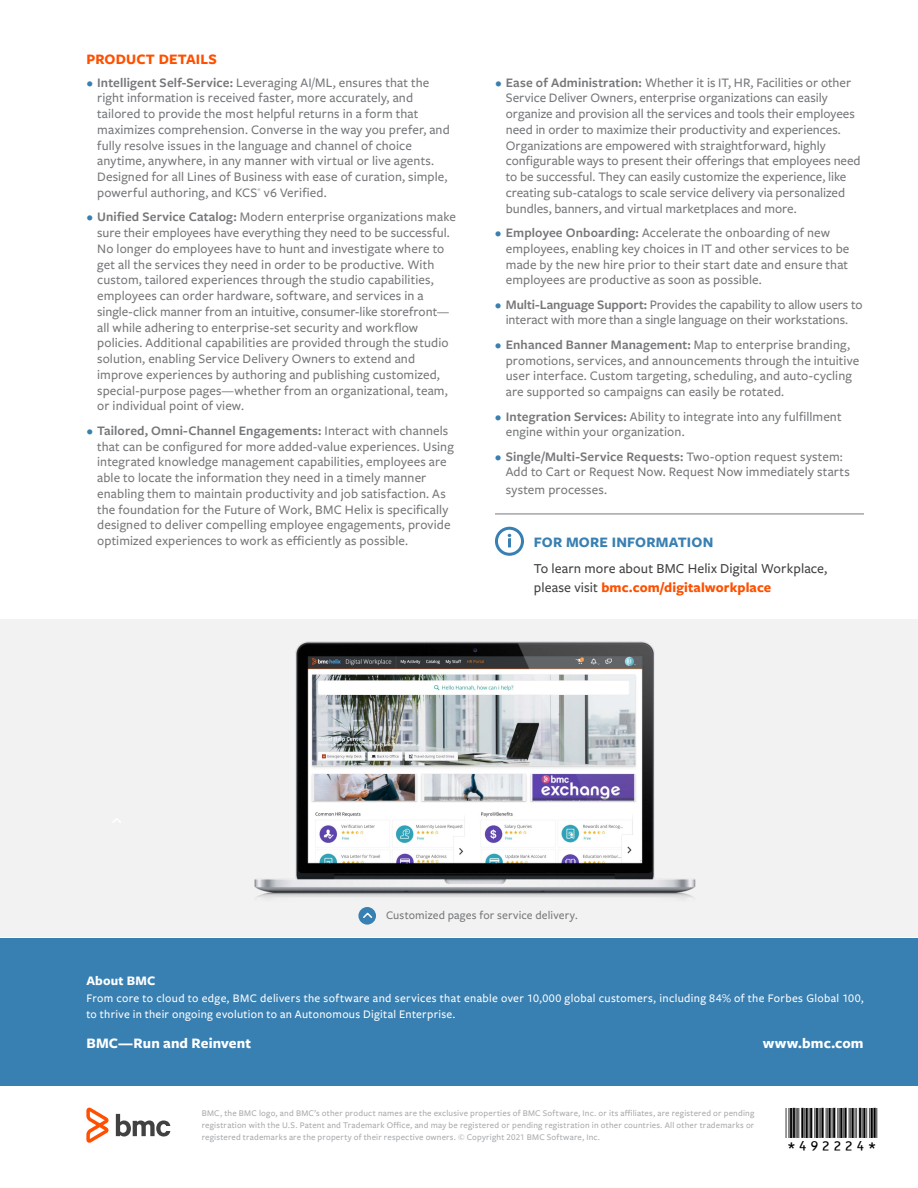
<style>
.page{position:relative;width:918px;height:1188px;background:#fff}
.page>*{position:absolute;margin:0;border:0;box-sizing:border-box;transform-origin:0 0}
.t1{font:30px "BC39 HI Tall HR";color:#000}
.t2{font:700 15px "Freight Sans Pro";letter-spacing:.005em;color:#fff}
.t3{font:700 15px "Freight Sans Pro";letter-spacing:.01em;color:#3980b2}
.t4{font:700 15px "Freight Sans Pro";letter-spacing:.01em;color:#fe5000}
.t5{font:500 14.25px/19.5px "Freight Sans Pro";letter-spacing:.01em;color:#414042}
.t6{font:500 13.5px/15.8px "Freight Sans Pro";letter-spacing:.005em;color:#75777a}
.t7{font:700 13.5px "Freight Sans Pro";letter-spacing:.015em;color:#fff}
.t8{font:500 12px/16.5px "Freight Sans Pro";letter-spacing:.025em;color:#fff}
.t9{font:500 12px "Freight Sans Pro";letter-spacing:.015em;color:#75777a}
.t10{font:500 9px/12px "Freight Sans Pro";letter-spacing:.02em;color:#a7a9ac;text-align:justify}
.t11{font:500 4.5px "Freight Sans Pro";color:#75777a}
.s1{font-weight:700;color:#3980b2}
.s2{font-weight:600}
.s3{font-weight:700;color:#fe5000}
</style>
<div class="page">
<div style="left:0;top:938px;width:918px;height:148px;background:#3980b2"></div>
<svg style="left:116px;top:1114px;width:54px;height:23px"></svg>
<svg style="left:86px;top:1108px;width:23px;height:35px"></svg>
<div style="left:0;top:620px;width:918px;height:318px;background:#f2f2f2"></div>
<img style="left:254px;top:641px;width:442px;height:258px">
<svg style="left:113px;top:818px;width:8px;height:5px"></svg>
<div style="left:358px;top:907px;width:18px;height:18px;background:#3980b2;border-radius:50%"></div>
<svg style="left:363px;top:912px;width:10px;height:6px"></svg>
<div style="left:495px;top:527px;width:29px;height:29px;border:3px solid #3980b2;border-radius:50%"></div>
<svg style="left:508px;top:534px;width:3px;height:13px"></svg>
<hr style="left:495px;top:514px;width:369px;height:1px;background:#75777a">
<p class="t4" style="left:86px;top:49px;width:132px">PRODUCT DETAILS</p>
<p class="t6" style="left:97px;top:74px;width:354px;text-indent:-11px"><span class="s1">•</span> <span class="s2">Intelligent Self-Service:</span> Leveraging AI/ML, ensures that the right information is received faster, more accurately, and tailored to provide the most helpful returns in a form that maximizes comprehension. Converse in the way you prefer, and fully resolve issues in the language and channel of choice anytime, anywhere, in any manner with virtual or live agents.<br>Designed for all Lines of Business with ease of curation, simple, powerful authoring, and KCS</p>
<p class="t11" style="left:258px;top:186px;width:5px">®</p>
<p class="t6" style="left:264px;top:184px;width:64px">v6 Verified.</p>
<p class="t6" style="left:97px;top:209px;width:360px;text-indent:-11px"><span class="s1">•</span> <span class="s2">Unified Service Catalog:</span> Modern enterprise organizations make sure their employees have everything they need to be successful.<br>No longer do employees have to hunt and investigate where to get all the services they need in order to be productive. With custom, tailored experiences through the studio capabilities, employees can order hardware, software, and services in a single-click manner from an intuitive, consumer-like storefront— all while adhering to enterprise-set security and workflow policies. Additional capabilities are provided through the studio solution, enabling Service Delivery Owners to extend and improve experiences by authoring and publishing customized, special-purpose pages—whether from an organizational, team, or individual point of view.</p>
<p class="t6" style="left:97px;top:422px;width:358px;text-indent:-11px"><span class="s1">•</span> <span class="s2">Tailored, Omni-Channel Engagements:</span> Interact with channels that can be configured for more added-value experiences. Using integrated knowledge management capabilities, employees are able to locate the information they need in a timely manner enabling them to maintain productivity and job satisfaction. As the foundation for the Future of Work, BMC Helix is specifically designed to deliver compelling employee engagements, provide optimized experiences to work as efficiently as possible.</p>
<p class="t6" style="left:506px;top:74px;width:356px;text-indent:-11px"><span class="s1">•</span> <span class="s2">Ease of Administration:</span> Whether it is IT, HR, Facilities or other Service Deliver Owners, enterprise organizations can easily organize and provision all the services and tools their employees need in order to maximize their productivity and experiences.<br>Organizations are empowered with straightforward, highly configurable ways to present their offerings that employees need to be successful. They can easily customize the experience, like creating sub-catalogs to scale service delivery via personalized bundles, banners, and virtual marketplaces and more.</p>
<p class="t6" style="left:506px;top:224px;width:345px;text-indent:-11px"><span class="s1">•</span> <span class="s2">Employee Onboarding:</span> Accelerate the onboarding of new employees, enabling key choices in IT and other services to be made by the new hire prior to their start date and ensure that employees are productive as soon as possible.</p>
<p class="t6" style="left:495px;top:296px;width:369px;text-align:center"><span class="s1">•</span> <span class="s2">Multi-Language Support:</span> Provides the capability to allow users to interact with more than a single language on their workstations.</p>
<p class="t6" style="left:506px;top:336px;width:355px;text-indent:-11px"><span class="s1">•</span> <span class="s2">Enhanced Banner Management:</span> Map to enterprise branding, promotions, services, and announcements through the intuitive user interface. Custom targeting, scheduling, and auto-cycling are supported so campaigns can easily be rotated.</p>
<p class="t6" style="left:506px;top:408px;width:337px;text-indent:-11px"><span class="s1">•</span> <span class="s2">Integration Services:</span> Ability to integrate into any fulfillment engine within your organization.</p>
<p class="t6" style="left:506px;top:448px;width:346px;text-indent:-11px"><span class="s1">•</span> <span class="s2">Single/Multi-Service Requests:</span> Two-option request system:<br>Add to Cart or Request Now. Request Now immediately starts</p>
<p class="t6" style="left:506px;top:482px;width:103px">system processes.</p>
<p class="t3" style="left:534px;top:532px;width:181px">FOR MORE INFORMATION</p>
<p class="t5" style="left:534px;top:558px;width:295px">To learn more about BMC Helix Digital Workplace, please visit <span class="s3">bmc.com/digitalworkplace</span></p>
<p class="t9" style="left:386px;top:907px;width:193px">Customized pages for service delivery.</p>
<p class="t7" style="left:86px;top:971px;width:71px">About BMC</p>
<p class="t8" style="left:86px;top:989px;width:779px">From core to cloud to edge, BMC delivers the software and services that enable over 10,000 global customers, including 84% of the Forbes Global 100, to thrive in their ongoing evolution to an Autonomous Digital Enterprise.</p>
<p class="t2" style="left:86px;top:1033px;width:166px">BMC—Run and Reinvent</p>
<p class="t2" style="left:763px;top:1033px;width:102px">www.bmc.com</p>
<p class="t10" style="left:202px;top:1107px;width:554px">BMC, the BMC logo, and BMC’s other product names are the exclusive properties of BMC Software, Inc. or its affiliates, are registered or pending registration with the U.S. Patent and Trademark Office, and may be registered or pending registration in other countries. All other trademarks or registered trademarks are the property of their respective owners. © Copyright 2021 BMC Software, Inc.</p>
<h1 class="t1" style="left:786px;top:1100px;width:94px">*492224*</h1>
</div>
